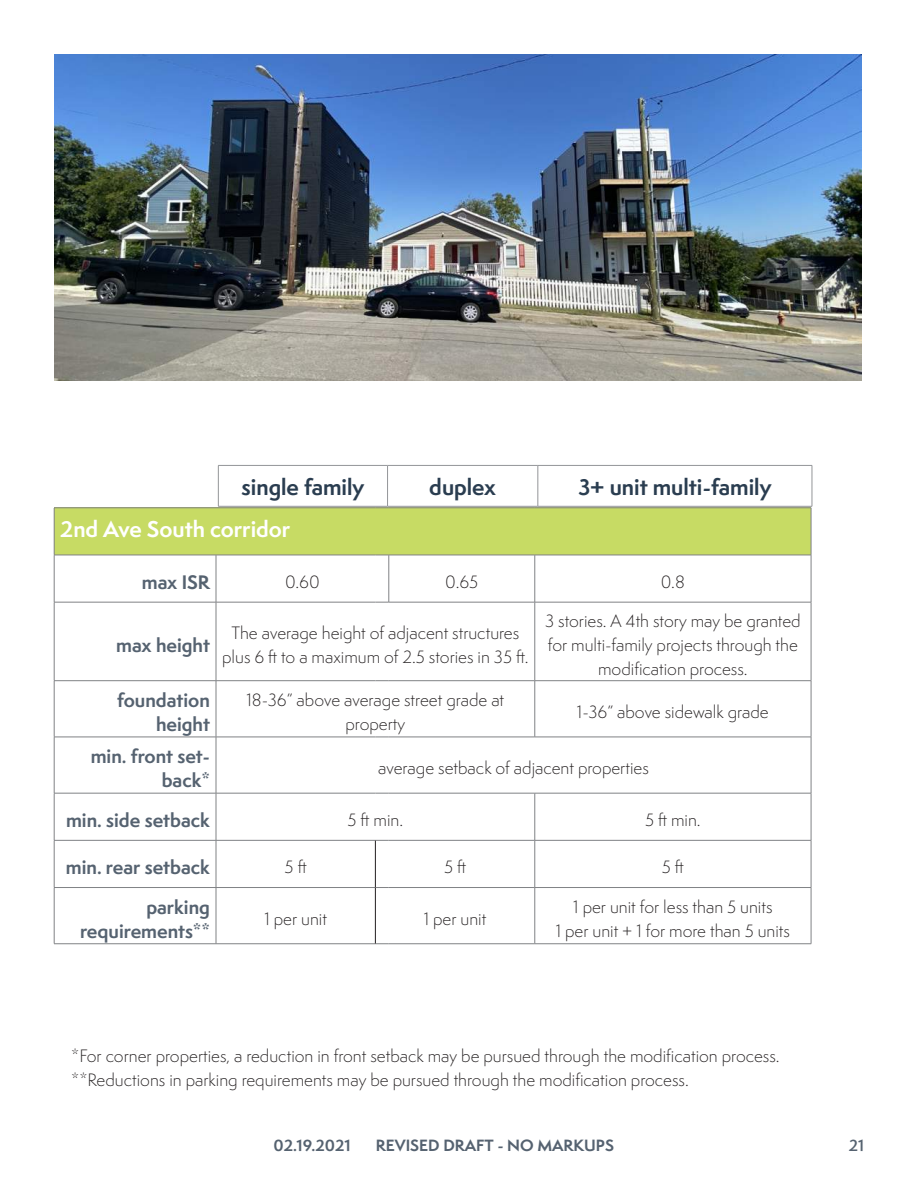
<style>
.page{position:relative;width:918px;height:1188px;background:#fff}
.page>*{position:absolute;margin:0;border:0;box-sizing:border-box;transform-origin:0 0}
._3_Subheading{font:700 21px "Semplicita Pro";color:#2a3d50}
._3_Subheading-2{font:700 21px "Semplicita Pro";color:#fff}
._4_paragraph_heading{font:700 18px/24px "Semplicita Pro";color:#556270;text-align:right}
.t1{font:300 16.5px/24px "Semplicita Pro";color:#231f20;text-align:center}
.t2{font:700 15px "Semplicita Pro";color:#556270}
.t3{font:600 15px "Semplicita Pro";color:#556270}
</style>
<div class="page">
<div style="left:54px;top:508px;width:757px;height:47px;background:#c7db64"></div>
<hr style="left:54px;top:508px;width:1px;height:47px;background:#808285">
<hr style="left:811px;top:508px;width:1px;height:47px;background:#808285">
<hr style="left:54px;top:555px;width:162px;height:1px;background:#808285">
<hr style="left:54px;top:555px;width:1px;height:47px;background:#808285">
<hr style="left:216px;top:555px;width:159px;height:1px;background:#808285">
<hr style="left:216px;top:555px;width:1px;height:47px;background:#808285">
<svg style="left:375px;top:555px;width:14px;height:1px"></svg>
<hr style="left:389px;top:555px;width:146px;height:1px;background:#808285">
<hr style="left:389px;top:555px;width:1px;height:47px;background:#808285">
<hr style="left:535px;top:555px;width:276px;height:1px;background:#808285">
<hr style="left:535px;top:555px;width:1px;height:47px;background:#808285">
<hr style="left:811px;top:555px;width:1px;height:47px;background:#808285">
<hr style="left:54px;top:602px;width:162px;height:1px;background:#808285">
<hr style="left:54px;top:602px;width:1px;height:79px;background:#808285">
<hr style="left:216px;top:602px;width:159px;height:1px;background:#808285">
<hr style="left:216px;top:602px;width:1px;height:79px;background:#808285">
<svg style="left:375px;top:602px;width:14px;height:1px"></svg>
<hr style="left:389px;top:602px;width:146px;height:1px;background:#808285">
<hr style="left:535px;top:602px;width:276px;height:1px;background:#808285">
<hr style="left:535px;top:602px;width:1px;height:79px;background:#808285">
<hr style="left:811px;top:602px;width:1px;height:79px;background:#808285">
<hr style="left:54px;top:680px;width:162px;height:1px;background:#808285">
<hr style="left:54px;top:681px;width:1px;height:56px;background:#808285">
<hr style="left:216px;top:680px;width:159px;height:1px;background:#808285">
<hr style="left:216px;top:681px;width:1px;height:56px;background:#808285">
<svg style="left:375px;top:680px;width:14px;height:1px"></svg>
<hr style="left:389px;top:680px;width:146px;height:1px;background:#808285">
<hr style="left:535px;top:680px;width:276px;height:1px;background:#808285">
<hr style="left:535px;top:681px;width:1px;height:56px;background:#808285">
<hr style="left:811px;top:681px;width:1px;height:56px;background:#808285">
<hr style="left:54px;top:737px;width:162px;height:1px;background:#808285">
<hr style="left:54px;top:737px;width:1px;height:56px;background:#808285">
<hr style="left:216px;top:737px;width:159px;height:1px;background:#808285">
<hr style="left:216px;top:737px;width:1px;height:56px;background:#808285">
<svg style="left:375px;top:737px;width:14px;height:1px"></svg>
<hr style="left:389px;top:737px;width:146px;height:1px;background:#808285">
<hr style="left:535px;top:737px;width:276px;height:1px;background:#808285">
<hr style="left:811px;top:737px;width:1px;height:56px;background:#808285">
<hr style="left:54px;top:793px;width:162px;height:1px;background:#808285">
<hr style="left:54px;top:793px;width:1px;height:47px;background:#808285">
<hr style="left:216px;top:793px;width:159px;height:1px;background:#808285">
<hr style="left:216px;top:793px;width:1px;height:47px;background:#808285">
<svg style="left:375px;top:793px;width:14px;height:1px"></svg>
<hr style="left:389px;top:793px;width:146px;height:1px;background:#808285">
<hr style="left:535px;top:793px;width:276px;height:1px;background:#808285">
<hr style="left:535px;top:793px;width:1px;height:47px;background:#808285">
<hr style="left:811px;top:793px;width:1px;height:47px;background:#808285">
<hr style="left:54px;top:840px;width:162px;height:1px;background:#808285">
<hr style="left:54px;top:841px;width:1px;height:46px;background:#808285">
<hr style="left:216px;top:840px;width:159px;height:1px;background:#808285">
<hr style="left:216px;top:841px;width:1px;height:46px;background:#808285">
<svg style="left:375px;top:840px;width:14px;height:1px"></svg>
<hr style="left:389px;top:840px;width:146px;height:1px;background:#808285">
<hr style="left:535px;top:840px;width:276px;height:1px;background:#808285">
<hr style="left:535px;top:841px;width:1px;height:46px;background:#808285">
<hr style="left:811px;top:841px;width:1px;height:46px;background:#808285">
<hr style="left:54px;top:887px;width:162px;height:1px;background:#808285">
<hr style="left:54px;top:888px;width:1px;height:56px;background:#808285">
<hr style="left:216px;top:887px;width:159px;height:1px;background:#808285">
<hr style="left:216px;top:888px;width:1px;height:56px;background:#808285">
<svg style="left:375px;top:887px;width:14px;height:1px"></svg>
<hr style="left:389px;top:887px;width:146px;height:1px;background:#808285">
<hr style="left:535px;top:887px;width:276px;height:1px;background:#808285">
<hr style="left:535px;top:888px;width:1px;height:56px;background:#808285">
<hr style="left:811px;top:888px;width:1px;height:56px;background:#808285">
<hr style="left:54px;top:944px;width:162px;height:1px;background:#808285">
<hr style="left:216px;top:944px;width:159px;height:1px;background:#808285">
<svg style="left:375px;top:944px;width:14px;height:1px"></svg>
<hr style="left:389px;top:944px;width:146px;height:1px;background:#808285">
<hr style="left:535px;top:944px;width:276px;height:1px;background:#808285">
<hr style="left:375px;top:841px;width:1px;height:46px;background:#231f20">
<hr style="left:375px;top:888px;width:1px;height:56px;background:#231f20">
<hr style="left:54px;top:508px;width:162px;height:1px;background:#808285">
<hr style="left:216px;top:508px;width:159px;height:1px;background:#808285">
<svg style="left:375px;top:508px;width:14px;height:1px"></svg>
<hr style="left:389px;top:508px;width:146px;height:1px;background:#808285">
<hr style="left:535px;top:508px;width:276px;height:1px;background:#808285">
<img style="left:54px;top:54px;width:807px;height:327px">
<hr style="left:218px;top:465px;width:170px;height:1px;background:#939598">
<hr style="left:218px;top:466px;width:1px;height:40px;background:#939598">
<hr style="left:388px;top:465px;width:150px;height:1px;background:#939598">
<hr style="left:387px;top:466px;width:1px;height:40px;background:#939598">
<hr style="left:538px;top:465px;width:274px;height:1px;background:#939598">
<hr style="left:538px;top:466px;width:1px;height:40px;background:#939598">
<hr style="left:812px;top:466px;width:1px;height:40px;background:#939598">
<hr style="left:218px;top:506px;width:170px;height:1px;background:#939598">
<hr style="left:388px;top:506px;width:150px;height:1px;background:#939598">
<hr style="left:538px;top:506px;width:274px;height:1px;background:#939598">
<p class="_3_Subheading" style="left:242px;top:471px;width:124px">single family</p>
<p class="_3_Subheading" style="left:429px;top:471px;width:68px">duplex</p>
<p class="_3_Subheading" style="left:578px;top:471px;width:195px">3+ unit multi-family</p>
<p class="_3_Subheading-2" style="left:60px;top:514px;width:232px">2nd Ave South corridor</p>
<p class="_4_paragraph_heading" style="left:142px;top:570px;width:70px">max ISR</p>
<p class="t1" style="left:285px;top:570px;width:36px">0.60</p>
<p class="t1" style="left:445px;top:570px;width:34px">0.65</p>
<p class="t1" style="left:661px;top:570px;width:25px">0.8</p>
<p class="_4_paragraph_heading" style="left:116px;top:632px;width:95px">max height</p>
<p class="t1" style="left:222px;top:621px;width:308px">The average height of adjacent structures plus 6 ft to a maximum of 2.5 stories in 35 ft.</p>
<p class="_4_paragraph_heading" style="left:117px;top:688px;width:94px">foundation height</p>
<p class="t1" style="left:247px;top:688px;width:259px">18-36” above average street grade at property</p>
<p class="t1" style="left:545px;top:609px;width:257px">3 stories. A 4th story may be granted for multi-family projects through the modification process.</p>
<p class="t1" style="left:577px;top:700px;width:193px">1-36” above sidewalk grade</p>
<p class="_4_paragraph_heading" style="left:91px;top:744px;width:121px">min. front set&shy;back*</p>
<p class="t1" style="left:378px;top:756px;width:272px">average setback of adjacent properties</p>
<p class="_4_paragraph_heading" style="left:66px;top:808px;width:145px">min. side setback</p>
<p class="t1" style="left:348px;top:808px;width:57px">5 ft min.</p>
<p class="t1" style="left:645px;top:808px;width:57px">5 ft min.</p>
<p class="_4_paragraph_heading" style="left:66px;top:855px;width:146px">min. rear setback</p>
<p class="t1" style="left:285px;top:855px;width:24px">5 ft</p>
<p class="t1" style="left:444px;top:855px;width:24px">5 ft</p>
<p class="t1" style="left:662px;top:855px;width:24px">5 ft</p>
<p class="_4_paragraph_heading" style="left:146px;top:895px;width:65px">parking</p>
<p class="_4_paragraph_heading" style="left:80px;top:919px;width:131px">requirements**</p>
<p class="t1" style="left:573px;top:895px;width:201px">1 per unit for less than 5 units</p>
<p class="t1" style="left:556px;top:919px;width:236px">1 per unit + 1 for more than 5 units</p>
<p class="t1" style="left:264px;top:907px;width:64px">1 per unit</p>
<p class="t1" style="left:424px;top:907px;width:64px">1 per unit</p>
<p class="t1" style="left:71px;top:1044px;width:710px">*For corner properties, a reduction in front setback may be pursued through the modification process.</p>
<p class="t1" style="left:71px;top:1068px;width:619px">**Reductions in parking requirements may be pursued through the modification process.</p>
<p class="t2" style="left:274px;top:1134px;width:78px">02.19.2021</p>
<p class="t2" style="left:376px;top:1134px;width:240px">REVISED DRAFT - NO MARKUPS</p>
<p class="t3" style="left:849px;top:1134px;width:17px">21</p>
</div>
